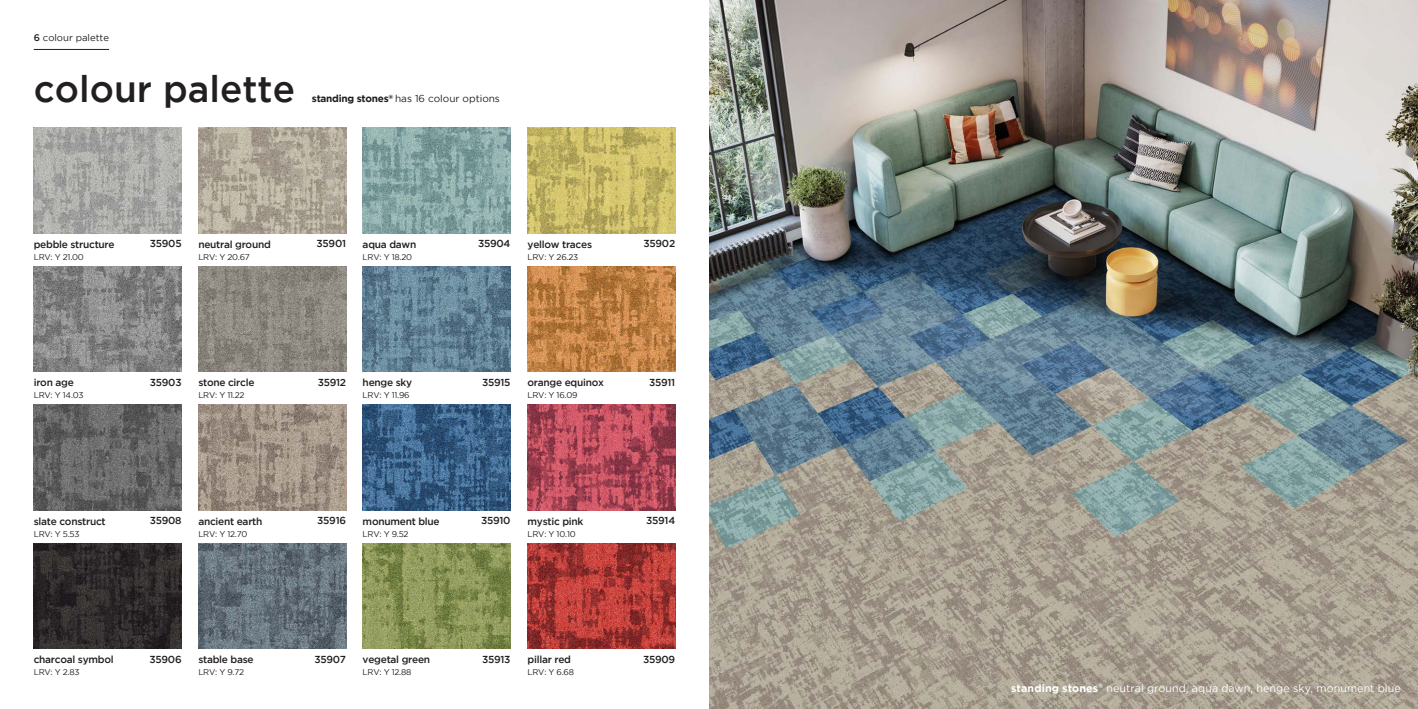
<style>
.page{position:relative;width:1418px;height:709px;background:#fff}
.page>*{position:absolute;margin:0;border:0;box-sizing:border-box;transform-origin:0 0}
.t1{font:500 36.9px "Gotham";color:#231f20}
.t2{font:10.7px "Gotham";letter-spacing:.005em;color:#fff}
.t3{font:500 10.1px "Gotham";letter-spacing:-.025em;color:#231f20}
.t4{font:10px "Gotham";color:#231f20}
.t5{font:9.5px "Gotham";color:#231f20}
.t6{font:8.3px "Gotham";letter-spacing:-.025em;color:#231f20}
.s1{font-weight:500}
.s2{font-weight:700}
</style>
<div class="page">
<hr style="left:34px;top:49px;width:75px;height:1px;background:#231f20">
<img style="left:34px;top:128px;width:148px;height:105px">
<img style="left:34px;top:266px;width:148px;height:105px">
<img style="left:34px;top:405px;width:148px;height:105px">
<img style="left:34px;top:543px;width:148px;height:105px">
<img style="left:198px;top:128px;width:148px;height:105px">
<img style="left:198px;top:266px;width:148px;height:105px">
<img style="left:198px;top:405px;width:148px;height:105px">
<img style="left:198px;top:543px;width:148px;height:105px">
<img style="left:363px;top:128px;width:147px;height:105px">
<img style="left:363px;top:266px;width:147px;height:105px">
<img style="left:363px;top:405px;width:147px;height:105px">
<img style="left:363px;top:543px;width:147px;height:105px">
<img style="left:527px;top:128px;width:148px;height:105px">
<img style="left:527px;top:266px;width:148px;height:105px">
<img style="left:527px;top:405px;width:148px;height:105px">
<img style="left:527px;top:543px;width:148px;height:105px">
<img style="left:709px;top:0;width:708px;height:709px">
<p class="t5" style="left:34px;top:32px;width:77px"><span class="s1">6</span> colour palette</p>
<h1 class="t1" style="left:34px;top:68px;width:263px">colour palette</h1>
<p class="t4" style="left:312px;top:93px;width:189px"><span class="s2">standing stones</span><sup>®</sup> has 16 colour options</p>
<p class="t3" style="left:34px;top:238px;width:82px">pebble structure</p>
<p class="t6" style="left:34px;top:252px;width:52px">LRV: Y 21.00</p>
<p class="t3" style="left:150px;top:238px;width:33px">35905</p>
<p class="t3" style="left:198px;top:238px;width:74px">neutral ground</p>
<p class="t6" style="left:198px;top:252px;width:53px">LRV: Y 20.67</p>
<p class="t3" style="left:316px;top:238px;width:31px">35901</p>
<p class="t3" style="left:478px;top:238px;width:34px">35904</p>
<p class="t3" style="left:643px;top:238px;width:33px">35902</p>
<p class="t3" style="left:362px;top:238px;width:55px">aqua dawn</p>
<p class="t6" style="left:362px;top:252px;width:51px">LRV: Y 18.20</p>
<p class="t3" style="left:527px;top:238px;width:66px">yellow traces</p>
<p class="t6" style="left:527px;top:252px;width:52px">LRV: Y 26.23</p>
<p class="t3" style="left:34px;top:377px;width:42px">iron age</p>
<p class="t6" style="left:34px;top:390px;width:51px">LRV: Y 14.03</p>
<p class="t3" style="left:150px;top:376px;width:33px">35903</p>
<p class="t3" style="left:198px;top:377px;width:58px">stone circle</p>
<p class="t6" style="left:198px;top:390px;width:48px">LRV: Y 11.22</p>
<p class="t3" style="left:318px;top:376px;width:30px">35912</p>
<p class="t3" style="left:482px;top:376px;width:30px">35915</p>
<p class="t3" style="left:649px;top:376px;width:28px">35911</p>
<p class="t3" style="left:362px;top:377px;width:51px">henge sky</p>
<p class="t6" style="left:362px;top:390px;width:49px">LRV: Y 11.96</p>
<p class="t3" style="left:527px;top:377px;width:78px">orange equinox</p>
<p class="t6" style="left:527px;top:390px;width:51px">LRV: Y 16.09</p>
<p class="t3" style="left:34px;top:515px;width:73px">slate construct</p>
<p class="t6" style="left:34px;top:529px;width:47px">LRV: Y 5.53</p>
<p class="t3" style="left:150px;top:515px;width:33px">35908</p>
<p class="t3" style="left:198px;top:515px;width:66px">ancient earth</p>
<p class="t6" style="left:198px;top:529px;width:51px">LRV: Y 12.70</p>
<p class="t3" style="left:317px;top:515px;width:30px">35916</p>
<p class="t3" style="left:481px;top:515px;width:31px">35910</p>
<p class="t3" style="left:646px;top:515px;width:31px">35914</p>
<p class="t3" style="left:362px;top:515px;width:79px">monument blue</p>
<p class="t6" style="left:362px;top:529px;width:47px">LRV: Y 9.52</p>
<p class="t3" style="left:527px;top:515px;width:57px">mystic pink</p>
<p class="t6" style="left:527px;top:529px;width:50px">LRV: Y 10.10</p>
<p class="t3" style="left:34px;top:654px;width:81px">charcoal symbol</p>
<p class="t6" style="left:34px;top:667px;width:47px">LRV: Y 2.83</p>
<p class="t3" style="left:149px;top:653px;width:34px">35906</p>
<p class="t3" style="left:198px;top:654px;width:57px">stable base</p>
<p class="t6" style="left:198px;top:667px;width:47px">LRV: Y 9.72</p>
<p class="t3" style="left:314px;top:653px;width:33px">35907</p>
<p class="t3" style="left:482px;top:653px;width:30px">35913</p>
<p class="t3" style="left:643px;top:653px;width:34px">35909</p>
<p class="t3" style="left:362px;top:654px;width:69px">vegetal green</p>
<p class="t6" style="left:362px;top:667px;width:50px">LRV: Y 12.88</p>
<p class="t3" style="left:527px;top:654px;width:45px">pillar red</p>
<p class="t6" style="left:527px;top:667px;width:48px">LRV: Y 6.68</p>
<p class="t2" style="left:1011px;top:682px;width:391px"><span class="s2">standing stones</span><sup>®</sup> neutral ground, aqua dawn, henge sky, monument blue</p>
</div>
